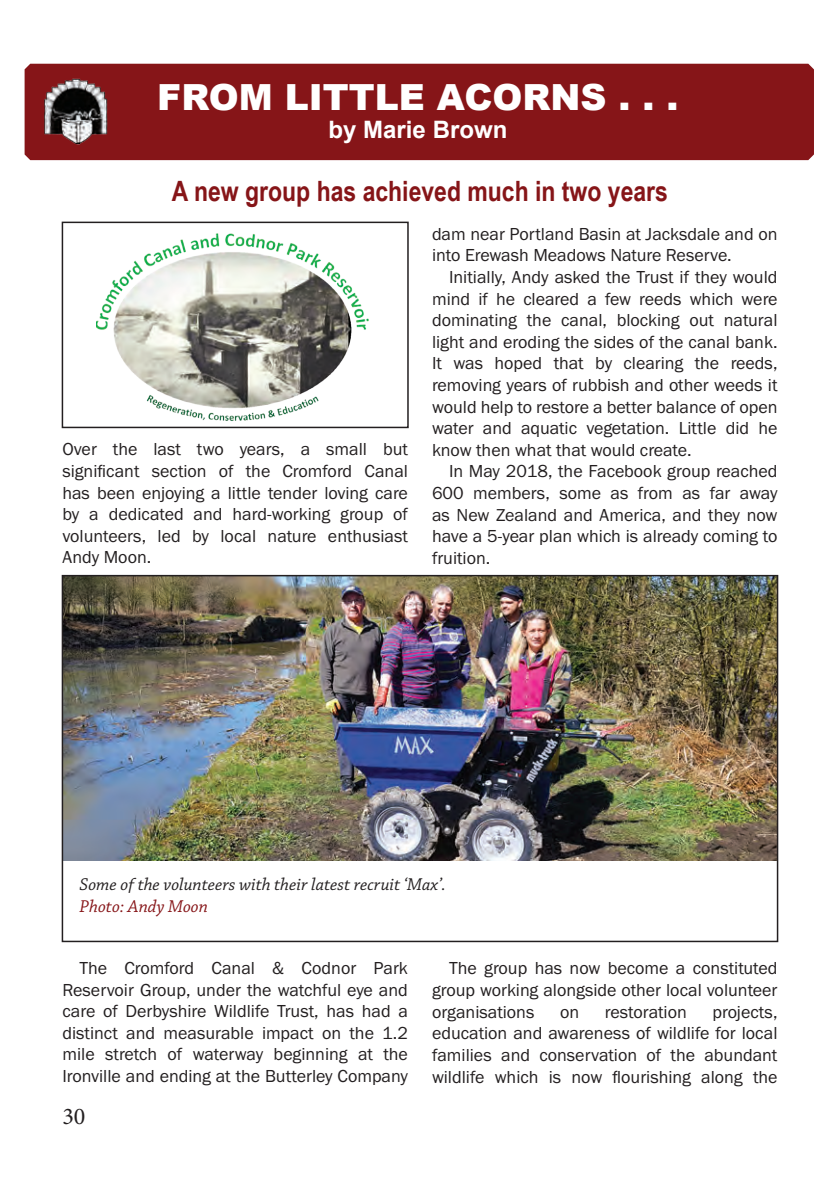
<style>
.page{position:relative;width:840px;height:1191px;background:#fff}
.page>*{position:absolute;margin:0;border:0;box-sizing:border-box;transform-origin:0 0}
.t1{font:900 36px "Arial";color:#fff}
.t2{font:700 28px "Arial Narrow";color:#861518}
.t3{font:700 24px "Arial";color:#fff}
.t4{font:24px "Minion Pro";color:#231f20}
.t5{font:18px/21.6px "Franklin Gothic URW Boo";color:#231f20;text-align:justify}
.t6{font:italic 18px "Chaparral Pro";color:#231f20}
.t7{font:italic 18px "Chaparral Pro";color:#861518}
</style>
<div class="page">
<div style="left:25px;top:64px;width:788px;height:96px;background:#861518"></div>
<div style="left:39px;top:77px;width:73px;height:68px;background:#861518"></div>
<img style="left:44px;top:78px;width:64px;height:67px">
<img style="left:96px;top:233px;width:278px;height:196px">
<img style="left:65px;top:578px;width:709px;height:282px">
<div style="left:62px;top:222px;width:346px;height:206px;border:2px solid #231f20"></div>
<div style="left:62px;top:575px;width:715px;height:367px;border:2px solid #231f20"></div>
<h1 class="t1" style="left:157px;top:71px;width:522px">FROM LITTLE ACORNS . . .</h1>
<h3 class="t3" style="left:328px;top:114px;width:180px">by Marie Brown</h3>
<h2 class="t2" style="left:172px;top:170px;width:497px">A new group has achieved much in two years</h2>
<p class="t5" style="left:62px;top:438px;width:347px">Over the last two years, a small but significant section of the Cromford Canal has been enjoying a little tender loving care by a dedicated and hard-working group of volunteers, led by local nature enthusiast Andy Moon.</p>
<p class="t5" style="left:432px;top:223px;width:347px">dam near Portland Basin at Jacksdale and on into Erewash Meadows Nature Reserve.</p>
<p class="t5" style="left:432px;top:266px;width:347px;text-indent:17px">Initially, Andy asked the Trust if they would mind if he cleared a few reeds which were dominating the canal, blocking out natural light and eroding the sides of the canal bank.<br>It was hoped that by clearing the reeds, removing years of rubbish and other weeds it would help to restore a better balance of open water and aquatic vegetation. Little did he know then what that would create.</p>
<p class="t5" style="left:432px;top:460px;width:347px;text-indent:17px">In May 2018, the Facebook group reached 600 members, some as from as far away as New Zealand and America, and they now have a 5-year plan which is already coming to fruition.</p>
<p class="t6" style="left:79px;top:874px;width:368px">Some of the volunteers with their latest recruit ‘Max’.</p>
<p class="t7" style="left:79px;top:896px;width:130px">Photo: Andy Moon</p>
<p class="t5" style="left:62px;top:956px;width:347px;text-indent:17px">The Cromford Canal &amp; Codnor Park Reservoir Group, under the watchful eye and care of Derbyshire Wildlife Trust, has had a distinct and measurable impact on the 1.2 mile stretch of waterway beginning at the Ironville and ending at the Butterley Company</p>
<h3 class="t4" style="left:62px;top:1099px;width:25px">30</h3>
<p class="t5" style="left:432px;top:957px;width:347px;text-indent:17px">The group has now become a constituted group working alongside other local volunteer organisations</p>
<p class="t5" style="left:432px;top:1000px;width:347px;text-indent:280px">projects, education and awareness of wildlife for local families and conservation of the abundant wildlife which is now flourishing along the</p>
<p class="t5" style="left:559px;top:1000px;width:21px">on</p>
<p class="t5" style="left:604px;top:1000px;width:83px">restoration</p>
</div>
